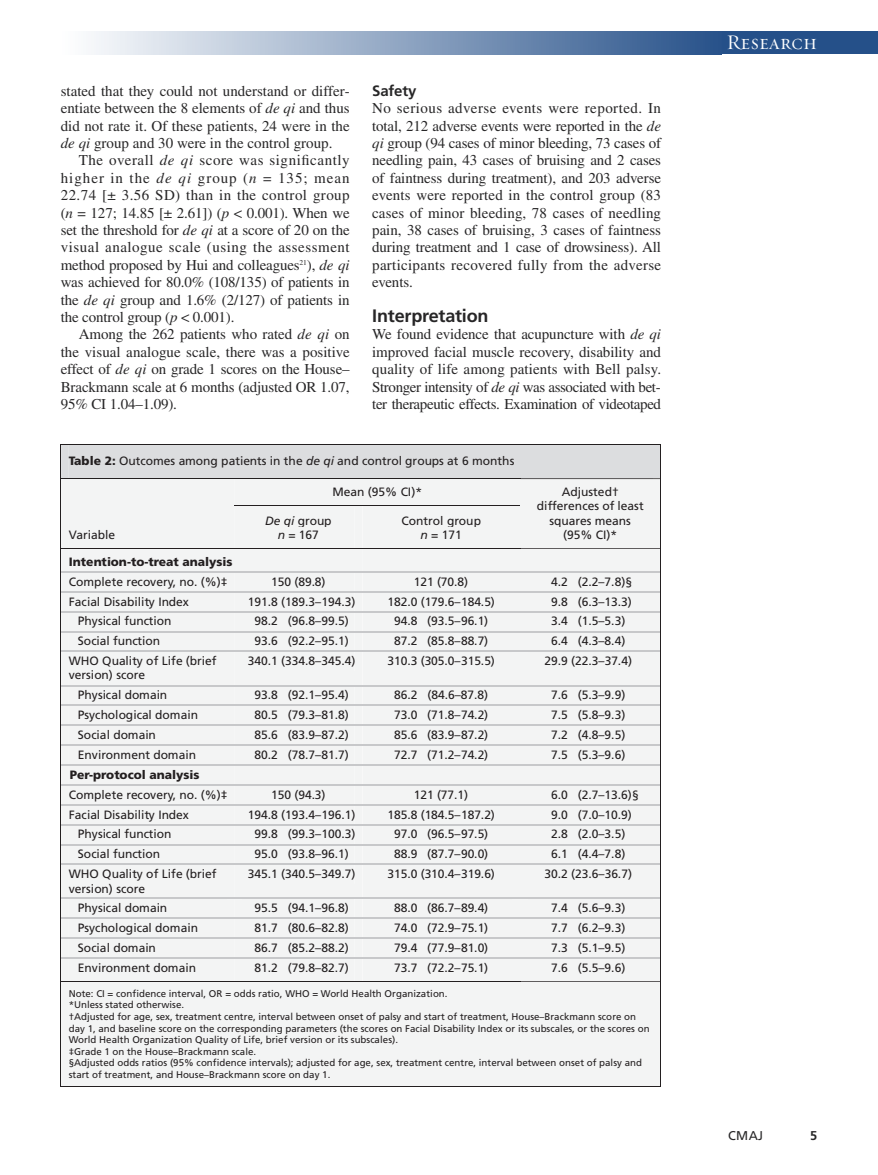
<style>
.page{position:relative;width:878px;height:1175px;background:#fff}
.page>*{position:absolute;margin:0;border:0;box-sizing:border-box;transform-origin:0 0}
.t1{font:21px "Requiem Display HTF Small Caps";letter-spacing:.005em;color:#fff}
.t2{font:700 18px "Frutiger LT Std";letter-spacing:-.01em;color:#272627}
.t3{font:15px/17.4px "Times LT Std";letter-spacing:-.01em;color:#272627;text-align:justify}
.t4{font:700 15px "Frutiger LT Std";letter-spacing:-.01em;color:#272627}
.t5{font:12.75px "Frutiger LT Std";color:#272627}
.t6{font:700 12.75px "Frutiger LT Std";color:#272627}
.t7{font:12px/14.2px "Frutiger";letter-spacing:-.005em;color:#231f20;text-align:center}
.t8{font:900 12px "Frutiger";color:#231f20}
.t9{font:9.75px/11.6px "Frutiger";color:#231f20}
.s1{font-style:italic}
.s2{font-weight:900}
</style>
<div class="page">
<div style="left:715px;top:32px;width:163px;height:22px;background:#255089"></div>
<div style="left:61px;top:32px;width:660px;height:22px;background:linear-gradient(to right,#fff,#28528a)"></div>
<div style="left:61px;top:982px;width:599px;height:104px;background:#f3f4f4"></div>
<div style="left:69px;top:981px;width:583px;height:18px;background:#f3f4f4"></div>
<div style="left:69px;top:999px;width:583px;height:12px;background:#f3f4f4"></div>
<div style="left:69px;top:1011px;width:583px;height:11px;background:#f3f4f4"></div>
<div style="left:69px;top:1022px;width:583px;height:12px;background:#f3f4f4"></div>
<div style="left:69px;top:1034px;width:583px;height:11px;background:#f3f4f4"></div>
<div style="left:69px;top:1045px;width:583px;height:12px;background:#f3f4f4"></div>
<div style="left:69px;top:1057px;width:583px;height:11px;background:#f3f4f4"></div>
<div style="left:69px;top:1068px;width:583px;height:18px;background:#f3f4f4"></div>
<svg style="left:60px;top:444px;width:601px;height:538px"></svg>
<hr style="left:60px;top:981px;width:1px;height:105px;background:#231f20">
<hr style="left:61px;top:1086px;width:599px;height:1px;background:#231f20">
<hr style="left:660px;top:981px;width:1px;height:105px;background:#231f20">
<p class="t3" style="left:61px;top:84px;width:290px">stated that they could not understand or differ&shy;entiate between the 8 elements of <span class="s1">de qi</span> and thus did not rate it. Of these patients, 24 were in the <span class="s1">de qi</span> group and 30 were in the control group.</p>
<p class="t3" style="left:61px;top:153px;width:290px;text-indent:18px">The overall <span class="s1">de qi</span> score was significantly higher in the <span class="s1">de qi</span> group (<span class="s1">n</span> = 135; mean 22.74 [± 3.56 SD) than in the control group (<span class="s1">n</span> = 127; 14.85 [± 2.61]) (<span class="s1">p</span> &lt; 0.001). When we set the threshold for <span class="s1">de qi</span> at a score of 20 on the visual analogue scale (using the assessment method proposed by Hui and colleagues<sup>21</sup>), <span class="s1">de qi </span>was achieved for 80.0% (108/135) of patients in the <span class="s1">de qi</span> group and 1.6% (2/127) of patients in the control group (<span class="s1">p</span> &lt; 0.001).</p>
<p class="t3" style="left:61px;top:327px;width:290px;text-indent:18px">Among the 262 patients who rated <span class="s1">de qi</span> on the visual analogue scale, there was a positive effect of <span class="s1">de qi</span> on grade 1 scores on the House– Brackmann scale at 6 months (adjusted OR 1.07, 95% CI 1.04–1.09).</p>
<p class="t4" style="left:372px;top:84px;width:46px">Safety</p>
<p class="t3" style="left:372px;top:101px;width:290px">No serious adverse events were reported. In total, 212 adverse events were reported in the <span class="s1">de qi</span> group (94 cases of minor bleeding, 73 cases of needling pain, 43 cases of bruising and 2 cases of faintness during treatment), and 203 adverse events were reported in the control group (83 cases of minor bleeding, 78 cases of needling pain, 38 cases of bruising, 3 cases of faintness during treatment and 1 case of drowsiness). All participants recovered fully from the adverse events.</p>
<p class="t2" style="left:372px;top:308px;width:118px">Interpretation</p>
<p class="t3" style="left:372px;top:327px;width:290px">We found evidence that acupuncture with <span class="s1">de qi </span>improved facial muscle recovery, disability and quality of life among patients with Bell palsy.<br>Stronger intensity of <span class="s1">de qi</span> was associated with bet&shy;ter therapeutic effects. Examination of videotaped</p>
<p class="t7" style="left:69px;top:454px;width:447px"><span class="s2">Table 2:</span> Outcomes among patients in the <span class="s1">de qi</span> and control groups at 6 months</p>
<p class="t7" style="left:69px;top:528px;width:48px">Variable</p>
<p class="t7" style="left:332px;top:486px;width:91px">Mean (95% CI)*</p>
<p class="t7" style="left:537px;top:486px;width:108px">Adjusted† differences of least squares means (95% CI)*</p>
<p class="t7" style="left:265px;top:514px;width:68px"><span class="s1">De qi</span> group <span class="s1">n</span> = 167</p>
<p class="t7" style="left:401px;top:514px;width:81px">Control group <span class="s1">n</span> = 171</p>
<p class="t8" style="left:69px;top:557px;width:165px">Intention-to-treat analysis</p>
<p class="t7" style="left:69px;top:575px;width:160px">Complete recovery, no. (%)‡</p>
<p class="t7" style="left:271px;top:575px;width:56px">150 (89.8)</p>
<p class="t7" style="left:413px;top:575px;width:56px">121 (70.8)</p>
<p class="t7" style="left:551px;top:575px;width:82px">4.2 (2.2–7.8)§</p>
<p class="t7" style="left:69px;top:595px;width:122px">Facial Disability Index</p>
<p class="t7" style="left:248px;top:595px;width:109px">191.8 (189.3–194.3)</p>
<p class="t7" style="left:387px;top:595px;width:109px">182.0 (179.6–184.5)</p>
<p class="t7" style="left:551px;top:595px;width:82px">9.8 (6.3–13.3)</p>
<p class="t7" style="left:78px;top:615px;width:95px">Physical function</p>
<p class="t7" style="left:254px;top:615px;width:96px">98.2 (96.8–99.5)</p>
<p class="t7" style="left:394px;top:615px;width:96px">94.8 (93.5–96.1)</p>
<p class="t7" style="left:551px;top:615px;width:76px">3.4 (1.5–5.3)</p>
<p class="t7" style="left:78px;top:635px;width:84px">Social function</p>
<p class="t7" style="left:254px;top:635px;width:96px">93.6 (92.2–95.1)</p>
<p class="t7" style="left:394px;top:635px;width:96px">87.2 (85.8–88.7)</p>
<p class="t7" style="left:551px;top:635px;width:76px">6.4 (4.3–8.4)</p>
<p class="t7" style="left:69px;top:655px;width:149px;text-align:left">WHO Quality of Life (brief version) score</p>
<p class="t7" style="left:248px;top:655px;width:109px">340.1 (334.8–345.4)</p>
<p class="t7" style="left:387px;top:655px;width:109px">310.3 (305.0–315.5)</p>
<p class="t7" style="left:544px;top:655px;width:89px">29.9 (22.3–37.4)</p>
<p class="t7" style="left:78px;top:689px;width:91px">Physical domain</p>
<p class="t7" style="left:254px;top:689px;width:96px">93.8 (92.1–95.4)</p>
<p class="t7" style="left:394px;top:689px;width:96px">86.2 (84.6–87.8)</p>
<p class="t7" style="left:551px;top:689px;width:76px">7.6 (5.3–9.9)</p>
<p class="t7" style="left:78px;top:708px;width:122px">Psychological domain</p>
<p class="t7" style="left:254px;top:708px;width:96px">80.5 (79.3–81.8)</p>
<p class="t7" style="left:394px;top:708px;width:96px">73.0 (71.8–74.2)</p>
<p class="t7" style="left:551px;top:708px;width:76px">7.5 (5.8–9.3)</p>
<p class="t7" style="left:78px;top:728px;width:80px">Social domain</p>
<p class="t7" style="left:254px;top:728px;width:96px">85.6 (83.9–87.2)</p>
<p class="t7" style="left:394px;top:728px;width:96px">85.6 (83.9–87.2)</p>
<p class="t7" style="left:551px;top:728px;width:76px">7.2 (4.8–9.5)</p>
<p class="t7" style="left:78px;top:748px;width:120px">Environment domain</p>
<p class="t7" style="left:254px;top:748px;width:96px">80.2 (78.7–81.7)</p>
<p class="t7" style="left:394px;top:748px;width:96px">72.7 (71.2–74.2)</p>
<p class="t7" style="left:551px;top:748px;width:76px">7.5 (5.3–9.6)</p>
<p class="t8" style="left:70px;top:770px;width:131px">Per-protocol analysis</p>
<p class="t7" style="left:69px;top:788px;width:160px">Complete recovery, no. (%)‡</p>
<p class="t7" style="left:271px;top:788px;width:56px">150 (94.3)</p>
<p class="t7" style="left:413px;top:788px;width:56px">121 (77.1)</p>
<p class="t7" style="left:551px;top:788px;width:89px">6.0 (2.7–13.6)§</p>
<p class="t7" style="left:69px;top:808px;width:122px">Facial Disability Index</p>
<p class="t7" style="left:248px;top:808px;width:109px">194.8 (193.4–196.1)</p>
<p class="t7" style="left:387px;top:808px;width:109px">185.8 (184.5–187.2)</p>
<p class="t7" style="left:551px;top:808px;width:82px">9.0 (7.0–10.9)</p>
<p class="t7" style="left:78px;top:828px;width:95px">Physical function</p>
<p class="t7" style="left:254px;top:828px;width:102px">99.8 (99.3–100.3)</p>
<p class="t7" style="left:394px;top:828px;width:96px">97.0 (96.5–97.5)</p>
<p class="t7" style="left:551px;top:828px;width:76px">2.8 (2.0–3.5)</p>
<p class="t7" style="left:78px;top:848px;width:84px">Social function</p>
<p class="t7" style="left:254px;top:848px;width:96px">95.0 (93.8–96.1)</p>
<p class="t7" style="left:394px;top:848px;width:96px">88.9 (87.7–90.0)</p>
<p class="t7" style="left:551px;top:848px;width:76px">6.1 (4.4–7.8)</p>
<p class="t7" style="left:69px;top:868px;width:149px;text-align:left">WHO Quality of Life (brief version) score</p>
<p class="t7" style="left:248px;top:867px;width:109px">345.1 (340.5–349.7)</p>
<p class="t7" style="left:387px;top:867px;width:109px">315.0 (310.4–319.6)</p>
<p class="t7" style="left:544px;top:867px;width:89px">30.2 (23.6–36.7)</p>
<p class="t7" style="left:78px;top:902px;width:91px">Physical domain</p>
<p class="t7" style="left:254px;top:902px;width:96px">95.5 (94.1–96.8)</p>
<p class="t7" style="left:394px;top:902px;width:96px">88.0 (86.7–89.4)</p>
<p class="t7" style="left:551px;top:902px;width:76px">7.4 (5.6–9.3)</p>
<p class="t7" style="left:78px;top:921px;width:122px">Psychological domain</p>
<p class="t7" style="left:254px;top:921px;width:96px">81.7 (80.6–82.8)</p>
<p class="t7" style="left:394px;top:921px;width:96px">74.0 (72.9–75.1)</p>
<p class="t7" style="left:551px;top:921px;width:76px">7.7 (6.2–9.3)</p>
<p class="t7" style="left:78px;top:941px;width:80px">Social domain</p>
<p class="t7" style="left:254px;top:941px;width:96px">86.7 (85.2–88.2)</p>
<p class="t7" style="left:394px;top:941px;width:96px">79.4 (77.9–81.0)</p>
<p class="t7" style="left:551px;top:941px;width:76px">7.3 (5.1–9.5)</p>
<p class="t7" style="left:78px;top:961px;width:120px">Environment domain</p>
<p class="t7" style="left:254px;top:961px;width:96px">81.2 (79.8–82.7)</p>
<p class="t7" style="left:394px;top:961px;width:96px">73.7 (72.2–75.1)</p>
<p class="t7" style="left:551px;top:961px;width:76px">7.6 (5.5–9.6)</p>
<p class="t9" style="left:69px;top:988px;width:582px">Note: CI = confidence interval, OR = odds ratio, WHO = World Health Organization.<br>*Unless stated otherwise.<br>†Adjusted for age, sex, treatment centre, interval between onset of palsy and start of treatment, House–Brackmann score on day 1, and baseline score on the corresponding parameters (the scores on Facial Disability Index or its subscales, or the scores on World Health Organization Quality of Life, brief version or its subscales).<br>‡Grade 1 on the House–Brackmann scale.<br>§Adjusted odds ratios (95% confidence intervals); adjusted for age, sex, treatment centre, interval between onset of palsy and start of treatment, and House–Brackmann score on day 1.</p>
<h1 class="t1" style="left:726px;top:30px;width:92px">Research</h1>
<p class="t5" style="left:728px;top:1130px;width:36px">CMAJ</p>
<p class="t6" style="left:810px;top:1130px;width:9px">5</p>
</div>
